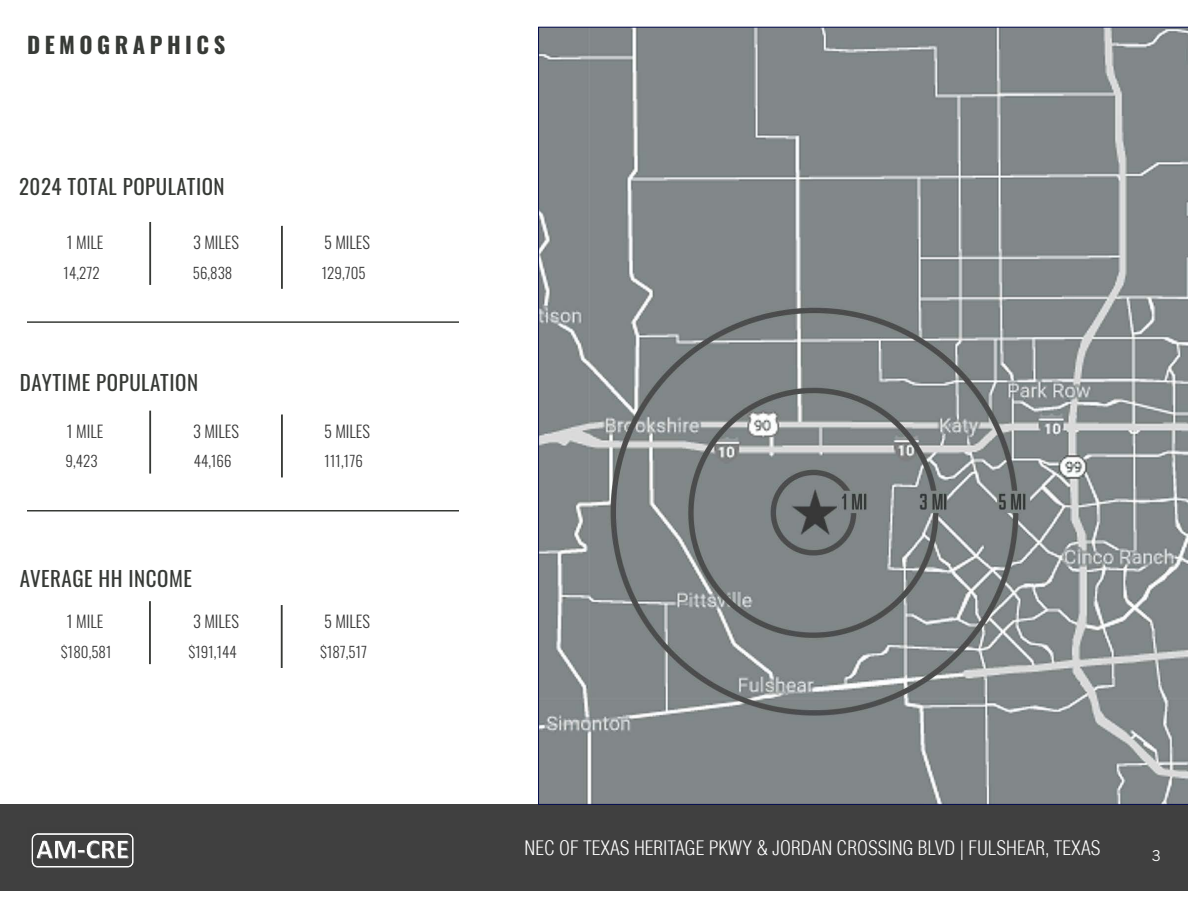
<style>
.page{position:relative;width:1188px;height:918px;background:#fff}
.page>*{position:absolute;margin:0;border:0;box-sizing:border-box;transform-origin:0 0}
.t1{font:700 22.5px "Oswald";letter-spacing:.2em;color:#373a36}
.t2{font:21px "Oswald";letter-spacing:.025em;color:#373a36}
.t3{font:300 condensed 19.5px "Helvetica";color:#fff}
.t4{font:300 16.5px "Oswald";color:#383838}
.t5{font:300 15px "Oswald";color:#383838}
.t6{font:15px "Trade Gothic LT Std";color:#fff}
</style>
<div class="page">
<div style="left:0;top:805px;width:1188px;height:86px;background:#404040"></div>
<img style="left:31px;top:833px;width:103px;height:35px">
<svg style="left:538px;top:27px;width:650px;height:778px;background:#878c8f"></svg>
<hr style="left:27px;top:510px;width:432px;height:2px;background:#373a36">
<hr style="left:27px;top:321px;width:432px;height:2px;background:#373a36">
<hr style="left:149px;top:601px;width:2px;height:63px;background:#373a36">
<hr style="left:281px;top:605px;width:2px;height:63px;background:#373a36">
<hr style="left:149px;top:411px;width:2px;height:63px;background:#373a36">
<hr style="left:281px;top:414px;width:2px;height:63px;background:#373a36">
<hr style="left:149px;top:222px;width:2px;height:63px;background:#373a36">
<hr style="left:281px;top:226px;width:2px;height:63px;background:#373a36">
<h1 class="t1" style="left:27px;top:33px;width:200px">DEMOGRAPHICS</h1>
<h2 class="t2" style="left:19px;top:168px;width:207px">2024 TOTAL POPULATION</h2>
<p class="t4" style="left:67px;top:228px;width:38px">1 MILE</p>
<p class="t4" style="left:193px;top:228px;width:48px">3 MILES</p>
<p class="t4" style="left:324px;top:228px;width:47px">5 MILES</p>
<p class="t5" style="left:64px;top:259px;width:38px">14,272</p>
<p class="t5" style="left:193px;top:259px;width:41px">56,838</p>
<p class="t5" style="left:322px;top:259px;width:45px">129,705</p>
<h2 class="t2" style="left:20px;top:364px;width:180px">DAYTIME POPULATION</h2>
<p class="t4" style="left:67px;top:416px;width:38px">1 MILE</p>
<p class="t4" style="left:193px;top:416px;width:48px">3 MILES</p>
<p class="t4" style="left:324px;top:416px;width:47px">5 MILES</p>
<p class="t5" style="left:66px;top:448px;width:34px">9,423</p>
<p class="t5" style="left:194px;top:448px;width:39px">44,166</p>
<p class="t5" style="left:325px;top:448px;width:40px">111,176</p>
<h2 class="t2" style="left:20px;top:560px;width:174px">AVERAGE HH INCOME</h2>
<p class="t4" style="left:67px;top:606px;width:38px">1 MILE</p>
<p class="t4" style="left:193px;top:606px;width:48px">3 MILES</p>
<p class="t4" style="left:324px;top:606px;width:47px">5 MILES</p>
<p class="t5" style="left:61px;top:638px;width:52px">$180,581</p>
<p class="t5" style="left:188px;top:638px;width:50px">$191,144</p>
<p class="t5" style="left:320px;top:638px;width:49px">$187,517</p>
<h3 class="t3" style="left:525px;top:836px;width:577px">NEC OF TEXAS HERITAGE PKWY &amp; JORDAN CROSSING BLVD | FULSHEAR, TEXAS</h3>
<p class="t6" style="left:1152px;top:846px;width:11px">3</p>
</div>
